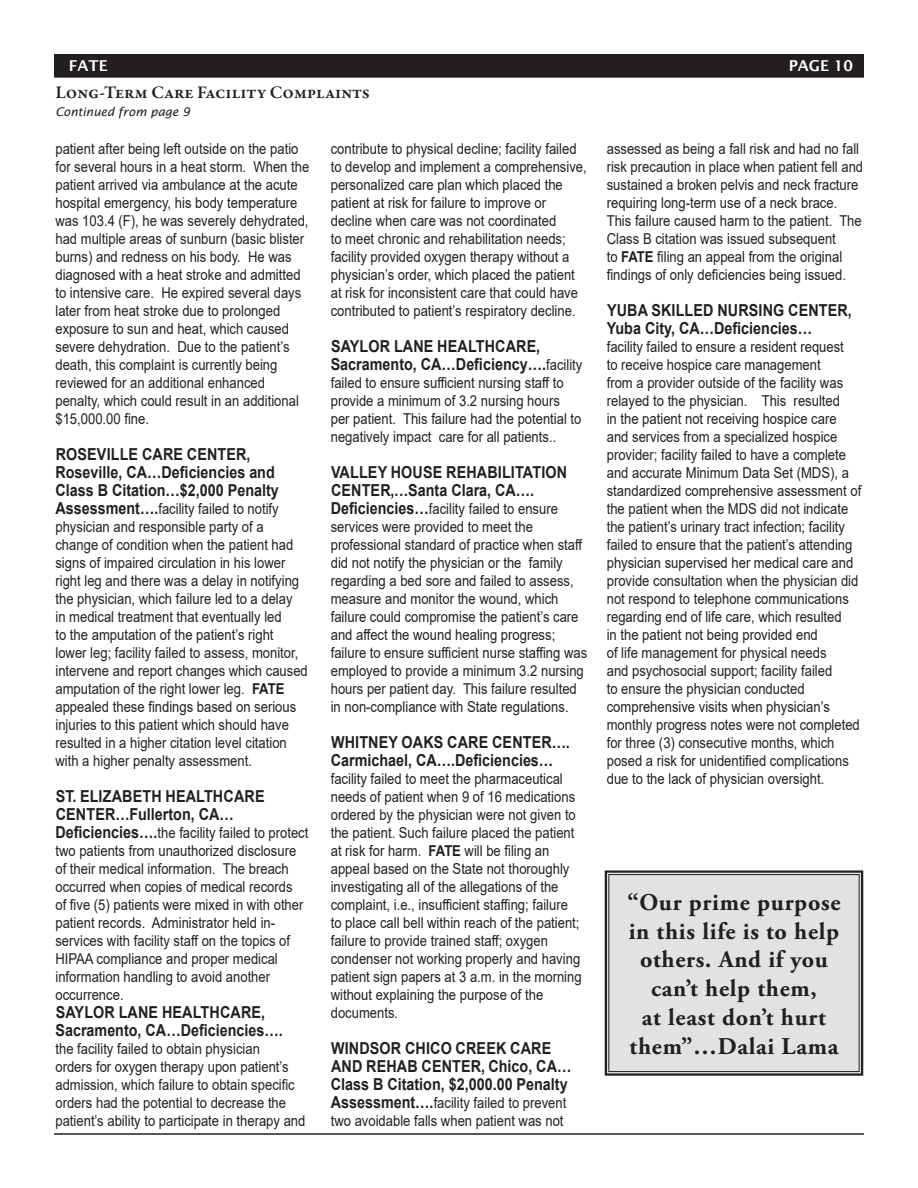
<style>
.page{position:relative;width:918px;height:1188px;background:#fff}
.page>*{position:absolute;margin:0;border:0;box-sizing:border-box;transform-origin:0 0}
.t1{font:700 24px/28.8px "Adobe Garamond Pro";letter-spacing:.03em;color:#231f20;text-align:center}
.t2{font:600 18px "Garamond Premr Pro";letter-spacing:-.005em;color:#231f20}
.t3{font:700 16.5px/18px "Arial";color:#231f20;scale:.87 1}
.t4{font:15px/18px "Arial";color:#231f20;scale:.87 1}
.t5{font:600 15px "Lucida Sans";color:#fff}
.t6{font:italic 12px "Lucida Sans";color:#231f20}
.s1{font-weight:700;font-size:16.5px}
.s2{font-weight:700}
.s3{font-weight:400;font-size:15px}
</style>
<div class="page">
<hr style="left:54px;top:1133px;width:810px;height:2px;background:#231f20">
<div style="left:55px;top:55px;width:808px;height:22px;background:#231f20"></div>
<div style="left:54px;top:54px;width:810px;height:24px;border:2px solid #231f20"></div>
<div style="left:604px;top:870px;width:260px;height:206px;background:#e1e2e4"></div>
<div style="left:608px;top:874px;width:252px;height:198px;border:1px solid #231f20"></div>
<p class="t5" style="left:69px;top:57px;width:41px">FATE</p>
<p class="t5" style="left:789px;top:57px;width:66px">PAGE 10</p>
<p class="t2" style="left:55px;top:82px;width:316px">Long-Term Care Facility Complaints</p>
<p class="t6" style="left:55px;top:105px;width:136px">Continued from page 9</p>
<p class="t4" style="left:55px;top:140px;width:293px">patient after being left outside on the patio for several hours in a heat storm. When the patient arrived via ambulance at the acute hospital emergency, his body temperature was 103.4 (F), he was severely dehydrated, had multiple areas of sunburn (basic blister burns) and redness on his body. He was diagnosed with a heat stroke and admitted to intensive care. He expired several days later from heat stroke due to prolonged exposure to sun and heat, which caused severe dehydration. Due to the patient’s death, this complaint is currently being reviewed for an additional enhanced penalty, which could result in an additional $15,000.00 fine.</p>
<p class="t3" style="left:55px;top:446px;width:258px">ROSEVILLE CARE CENTER,<br>Roseville, CA…Deficiencies and<br>Class B Citation…$2,000 Penalty</p>
<p class="t4" style="left:55px;top:500px;width:292px"><span class="s1">Assessment….</span>facility failed to notify physician and responsible party of a change of condition when the patient had signs of impaired circulation in his lower right leg and there was a delay in notifying the physician, which failure led to a delay<br>in medical treatment that eventually led<br>to the amputation of the patient’s right lower leg; facility failed to assess, monitor, intervene and report changes which caused amputation of the right lower leg. <span class="s2">FATE </span>appealed these findings based on serious injuries to this patient which should have resulted in a higher citation level citation with a higher penalty assessment.</p>
<p class="t3" style="left:56px;top:788px;width:242px">ST. ELIZABETH HEALTHCARE<br>CENTER…Fullerton, CA…</p>
<p class="t4" style="left:55px;top:824px;width:292px"><span class="s1">Deficiencies….</span>the facility failed to protect two patients from unauthorized disclosure of their medical information. The breach occurred when copies of medical records<br>of five (5) patients were mixed in with other patient records. Administrator held in&shy;services with facility staff on the topics of HIPAA compliance and proper medical information handling to avoid another occurrence.</p>
<p class="t3" style="left:55px;top:1004px;width:263px">SAYLOR LANE HEALTHCARE,<br>Sacramento, CA…Deficiencies….</p>
<p class="t4" style="left:55px;top:1040px;width:289px">the facility failed to obtain physician<br>orders for oxygen therapy upon patient’s admission, which failure to obtain specific orders had the potential to decrease the patient’s ability to participate in therapy and</p>
<p class="t4" style="left:331px;top:140px;width:296px">contribute to physical decline; facility failed to develop and implement a comprehensive, personalized care plan which placed the patient at risk for failure to improve or decline when care was not coordinated<br>to meet chronic and rehabilitation needs; facility provided oxygen therapy without a physician’s order, which placed the patient at risk for inconsistent care that could have contributed to patient’s respiratory decline.</p>
<p class="t3" style="left:331px;top:338px;width:291px">SAYLOR LANE HEALTHCARE,<br>Sacramento, CA…Deficiency….<span class="s3">facility</span></p>
<p class="t4" style="left:331px;top:374px;width:290px">failed to ensure sufficient nursing staff to provide a minimum of 3.2 nursing hours per patient. This failure had the potential to negatively impact care for all patients..</p>
<p class="t3" style="left:331px;top:464px;width:273px">VALLEY HOUSE REHABILITATION<br>CENTER,…Santa Clara, CA….</p>
<p class="t4" style="left:331px;top:500px;width:296px"><span class="s1">Deficiencies…</span>facility failed to ensure services were provided to meet the professional standard of practice when staff did not notify the physician or the family regarding a bed sore and failed to assess, measure and monitor the wound, which failure could compromise the patient’s care and affect the wound healing progress; failure to ensure sufficient nurse staffing was employed to provide a minimum 3.2 nursing hours per patient day. This failure resulted in non-compliance with State regulations.</p>
<p class="t3" style="left:331px;top:734px;width:276px">WHITNEY OAKS CARE CENTER….<br>Carmichael, CA….Deficiencies…</p>
<p class="t4" style="left:331px;top:770px;width:290px">facility failed to meet the pharmaceutical needs of patient when 9 of 16 medications ordered by the physician were not given to the patient. Such failure placed the patient at risk for harm. <span class="s2">FATE</span> will be filing an appeal based on the State not thoroughly investigating all of the allegations of the complaint, i.e., insufficient staffing; failure to place call bell within reach of the patient; failure to provide trained staff; oxygen condenser not working properly and having patient sign papers at 3 a.m. in the morning without explaining the purpose of the documents.</p>
<p class="t3" style="left:331px;top:1040px;width:278px">WINDSOR CHICO CREEK CARE<br>AND REHAB CENTER, Chico, CA…<br>Class B Citation, $2,000.00 Penalty</p>
<p class="t4" style="left:331px;top:1094px;width:272px"><span class="s1">Assessment….</span>facility failed to prevent two avoidable falls when patient was not</p>
<p class="t4" style="left:607px;top:140px;width:296px">assessed as being a fall risk and had no fall risk precaution in place when patient fell and sustained a broken pelvis and neck fracture requiring long-term use of a neck brace.<br>This failure caused harm to the patient. The Class B citation was issued subsequent<br>to <span class="s2">FATE</span> filing an appeal from the original findings of only deficiencies being issued.</p>
<p class="t3" style="left:607px;top:302px;width:283px">YUBA SKILLED NURSING CENTER,<br>Yuba City, CA…Deficiencies…</p>
<p class="t4" style="left:607px;top:338px;width:294px">facility failed to ensure a resident request<br>to receive hospice care management<br>from a provider outside of the facility was relayed to the physician. This resulted<br>in the patient not receiving hospice care and services from a specialized hospice provider; facility failed to have a complete and accurate Minimum Data Set (MDS), a standardized comprehensive assessment of the patient when the MDS did not indicate the patient’s urinary tract infection; facility failed to ensure that the patient’s attending physician supervised her medical care and provide consultation when the physician did not respond to telephone communications regarding end of life care, which resulted<br>in the patient not being provided end<br>of life management for physical needs<br>and psychosocial support; facility failed<br>to ensure the physician conducted comprehensive visits when physician’s monthly progress notes were not completed for three (3) consecutive months, which posed a risk for unidentified complications due to the lack of physician oversight.</p>
<h1 class="t1" style="left:627px;top:888px;width:215px">“Our prime purpose in this life is to help others. And if you can’t help them,<br>at least don’t hurt them”…Dalai Lama</h1>
</div>
